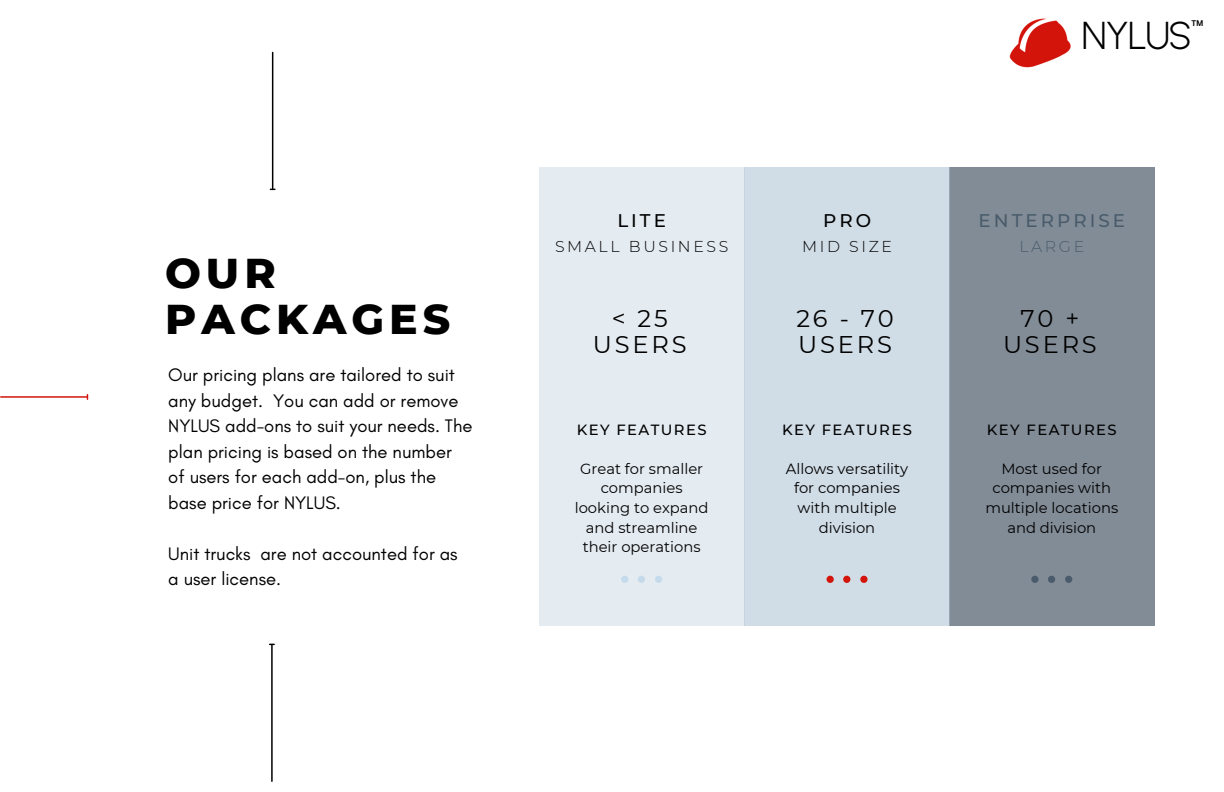
<style>
.page{position:relative;width:1224px;height:792px;background:#fff}
.page>*{position:absolute;margin:0;border:0;box-sizing:border-box;transform-origin:0 0}
.t1{font:800 42.4px/46.6px "Montserrat";letter-spacing:.12em;color:#000}
.t2{font:300 31.4px "Glasgow";color:#000}
.t3{font:24.2px/26.2px "Montserrat";letter-spacing:.12em;color:#000;text-align:center}
.t4{font:18.4px/25.6px "Glacial Indifference";color:#000}
.t5{font:500 18.2px "Montserrat";letter-spacing:.165em;color:#4a5c6b}
.t6{font:500 18.2px "Montserrat";letter-spacing:.165em;color:#000}
.t7{font:300 15.8px "Montserrat";letter-spacing:.165em;color:#000}
.t8{font:300 15.8px "Montserrat";letter-spacing:.165em;color:#4a5c6b}
.t9{font:14.8px/19.6px "Montserrat";color:#000;text-align:center}
.t10{font:500 14.8px "Montserrat";letter-spacing:.095em;color:#000}
.t11{font:700 8px "Canva Sans";color:#000}
</style>
<div class="page">
<div style="left:539px;top:167px;width:205px;height:458px;background:#e4ebf1"></div>
<div style="left:949px;top:167px;width:206px;height:458px;background:#828c97"></div>
<div style="left:744px;top:167px;width:206px;height:458px;background:#d0dce6"></div>
<hr style="left:1px;top:396px;width:86px;height:2px;background:#d3140b">
<hr style="left:272px;top:52px;width:1px;height:137px;background:#000">
<hr style="left:271px;top:645px;width:2px;height:136px;background:#000">
<div style="left:638px;top:576px;width:7px;height:7px;background:#c5dbec;border-radius:50%"></div>
<div style="left:621px;top:576px;width:7px;height:7px;background:#c5dbec;border-radius:50%"></div>
<div style="left:655px;top:576px;width:7px;height:7px;background:#c5dbec;border-radius:50%"></div>
<div style="left:843px;top:576px;width:7px;height:7px;background:#d3140b;border-radius:50%"></div>
<div style="left:827px;top:576px;width:7px;height:7px;background:#d3140b;border-radius:50%"></div>
<div style="left:860px;top:576px;width:8px;height:7px;background:#d3140b;border-radius:50%"></div>
<div style="left:1048px;top:576px;width:7px;height:7px;background:#4a5c6b;border-radius:50%"></div>
<div style="left:1031px;top:576px;width:8px;height:7px;background:#4a5c6b;border-radius:50%"></div>
<div style="left:1065px;top:576px;width:7px;height:7px;background:#4a5c6b;border-radius:50%"></div>
<img style="left:1009px;top:18px;width:62px;height:50px">
<p class="t1" style="left:165px;top:249px;width:287px">OUR<br>PACKAGES</p>
<p class="t4" style="left:168px;top:362px;width:306px">Our pricing plans are tailored to suit any budget. You can add or remove<br>NYLUS add-ons to suit your needs. The plan pricing is based on the number of users for each add-on, plus the base price for NYLUS.</p>
<p class="t4" style="left:168px;top:541px;width:291px">Unit trucks are not accounted for as a user license.</p>
<p class="t2" style="left:1083px;top:11px;width:110px">NYLUS</p>
<p class="t11" style="left:1192px;top:17px;width:14px">TM</p>
<p class="t6" style="left:617px;top:209px;width:50px">LITE</p>
<p class="t6" style="left:823px;top:209px;width:49px">PRO</p>
<p class="t5" style="left:979px;top:209px;width:148px">ENTERPRISE</p>
<p class="t7" style="left:555px;top:237px;width:175px">SMALL BUSINESS</p>
<p class="t7" style="left:802px;top:237px;width:91px">MID SIZE</p>
<p class="t8" style="left:1019px;top:237px;width:66px">LARGE</p>
<p class="t3" style="left:593px;top:305px;width:95px">&lt; 25<br>USERS</p>
<p class="t3" style="left:796px;top:305px;width:99px">26 - 70</p>
<p class="t3" style="left:798px;top:331px;width:95px">USERS</p>
<p class="t3" style="left:1020px;top:305px;width:60px">70 +</p>
<p class="t3" style="left:1003px;top:331px;width:95px">USERS</p>
<p class="t10" style="left:577px;top:420px;width:131px">KEY FEATURES</p>
<p class="t10" style="left:782px;top:420px;width:131px">KEY FEATURES</p>
<p class="t10" style="left:987px;top:420px;width:131px">KEY FEATURES</p>
<p class="t9" style="left:575px;top:459px;width:135px">Great for smaller companies looking to expand and streamline their operations</p>
<p class="t9" style="left:786px;top:459px;width:124px">Allows versatility for companies with multiple division</p>
<p class="t9" style="left:985px;top:459px;width:134px">Most used for companies with multiple locations and division</p>
</div>
